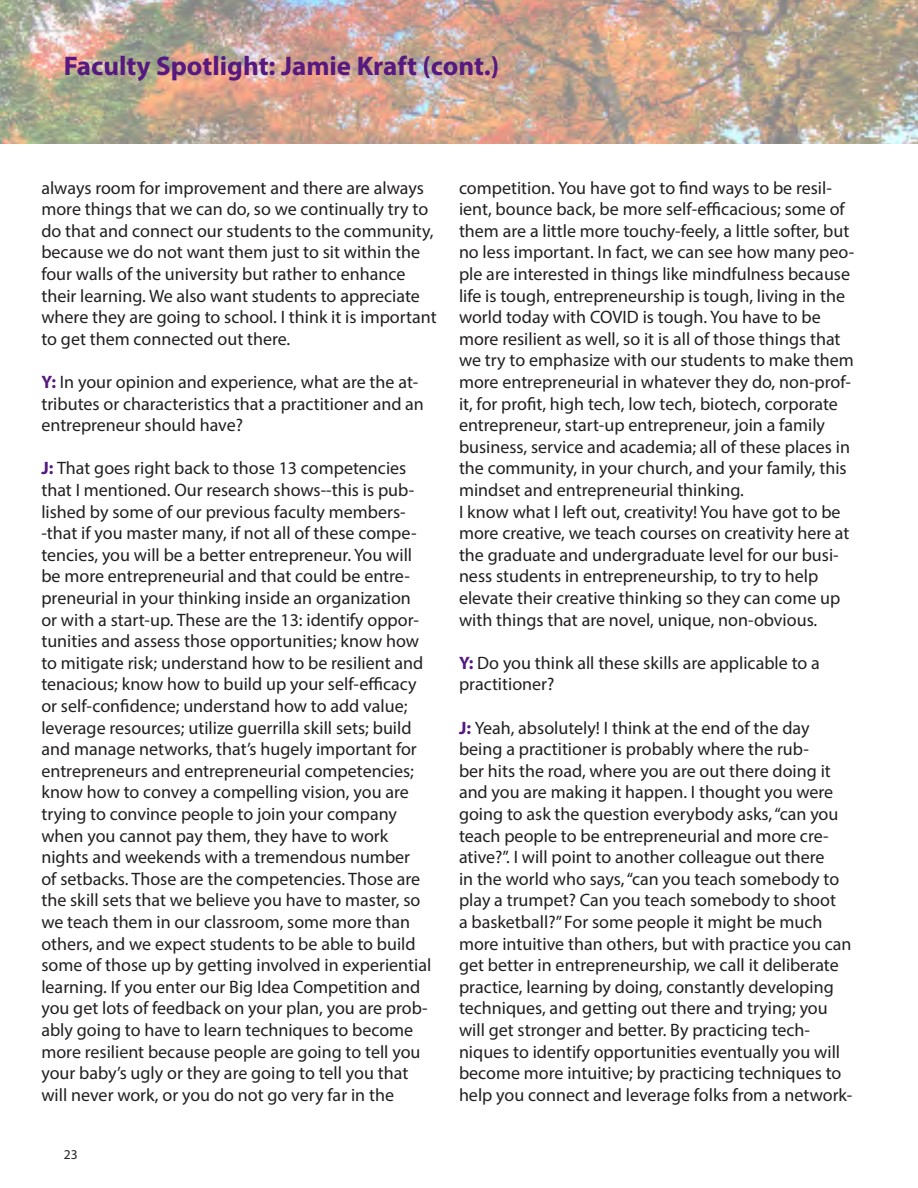
<style>
.page{position:relative;width:918px;height:1188px;background:#fff}
.page>*{position:absolute;margin:0;border:0;box-sizing:border-box;transform-origin:0 0}
.t1{font:700 27px "Myriad Pro";color:#56197f}
.t2{font:18px/21.6px "Myriad Pro";color:#231f20}
.t3{font:13.5px "Myriad Pro";color:#231f20}
.s1{font-weight:700;color:#56197f}
</style>
<div class="page">
<img style="left:0;top:0;width:918px;height:144px">
<p class="t1" style="left:64px;top:49px;width:437px">Faculty Spotlight: Jamie Kraft (cont.)</p>
<p class="t2" style="left:41px;top:176px;width:397px">always room for improvement and there are always more things that we can do, so we continually try to do that and connect our students to the community, because we do not want them just to sit within the four walls of the university but rather to enhance their learning. We also want students to appreciate where they are going to school. I think it is important to get them connected out there.</p>
<p class="t2" style="left:41px;top:371px;width:384px"><span class="s1">Y:</span> In your opinion and experience, what are the at&shy;tributes or characteristics that a practitioner and an entrepreneur should have?</p>
<p class="t2" style="left:41px;top:457px;width:391px"><span class="s1">J:</span> That goes right back to those 13 competencies that I mentioned. Our research shows--this is pub&shy;lished by some of our previous faculty members--that if you master many, if not all of these compe&shy;tencies, you will be a better entrepreneur. You will be more entrepreneurial and that could be entre&shy;preneurial in your thinking inside an organization<br>or with a start-up. These are the 13: identify oppor&shy;tunities and assess those opportunities; know how to mitigate risk; understand how to be resilient and tenacious; know how to build up your self-efficacy or self-confidence; understand how to add value; leverage resources; utilize guerrilla skill sets; build and manage networks, that’s hugely important for entrepreneurs and entrepreneurial competencies; know how to convey a compelling vision, you are trying to convince people to join your company when you cannot pay them, they have to work nights and weekends with a tremendous number<br>of setbacks. Those are the competencies. Those are the skill sets that we believe you have to master, so we teach them in our classroom, some more than others, and we expect students to be able to build some of those up by getting involved in experiential learning. If you enter our Big Idea Competition and you get lots of feedback on your plan, you are prob&shy;ably going to have to learn techniques to become more resilient because people are going to tell you your baby’s ugly or they are going to tell you that will never work, or you do not go very far in the</p>
<p class="t3" style="left:64px;top:1146px;width:15px">23</p>
<p class="t2" style="left:459px;top:176px;width:397px">competition. You have got to find ways to be resil&shy;ient, bounce back, be more self-efficacious; some of them are a little more touchy-feely, a little softer, but no less important. In fact, we can see how many peo&shy;ple are interested in things like mindfulness because life is tough, entrepreneurship is tough, living in the world today with COVID is tough. You have to be more resilient as well, so it is all of those things that we try to emphasize with our students to make them more entrepreneurial in whatever they do, non-prof&shy;it, for profit, high tech, low tech, biotech, corporate entrepreneur, start-up entrepreneur, join a family business, service and academia; all of these places in the community, in your church, and your family, this mindset and entrepreneurial thinking.</p>
<p class="t2" style="left:459px;top:500px;width:392px">I know what I left out, creativity! You have got to be more creative, we teach courses on creativity here at the graduate and undergraduate level for our busi&shy;ness students in entrepreneurship, to try to help elevate their creative thinking so they can come up with things that are novel, unique, non-obvious.</p>
<p class="t2" style="left:459px;top:652px;width:362px"><span class="s1">Y:</span> Do you think all these skills are applicable to a practitioner?</p>
<p class="t2" style="left:459px;top:716px;width:395px"><span class="s1">J:</span> Yeah, absolutely! I think at the end of the day being a practitioner is probably where the rub-<br>ber hits the road, where you are out there doing it and you are making it happen. I thought you were going to ask the question everybody asks, “can you teach people to be entrepreneurial and more cre&shy;ative?”. I will point to another colleague out there<br>in the world who says, “can you teach somebody to play a trumpet? Can you teach somebody to shoot<br>a basketball?” For some people it might be much more intuitive than others, but with practice you can get better in entrepreneurship, we call it deliberate practice, learning by doing, constantly developing techniques, and getting out there and trying; you will get stronger and better. By practicing tech&shy;niques to identify opportunities eventually you will become more intuitive; by practicing techniques to help you connect and leverage folks from a network-</p>
</div>
